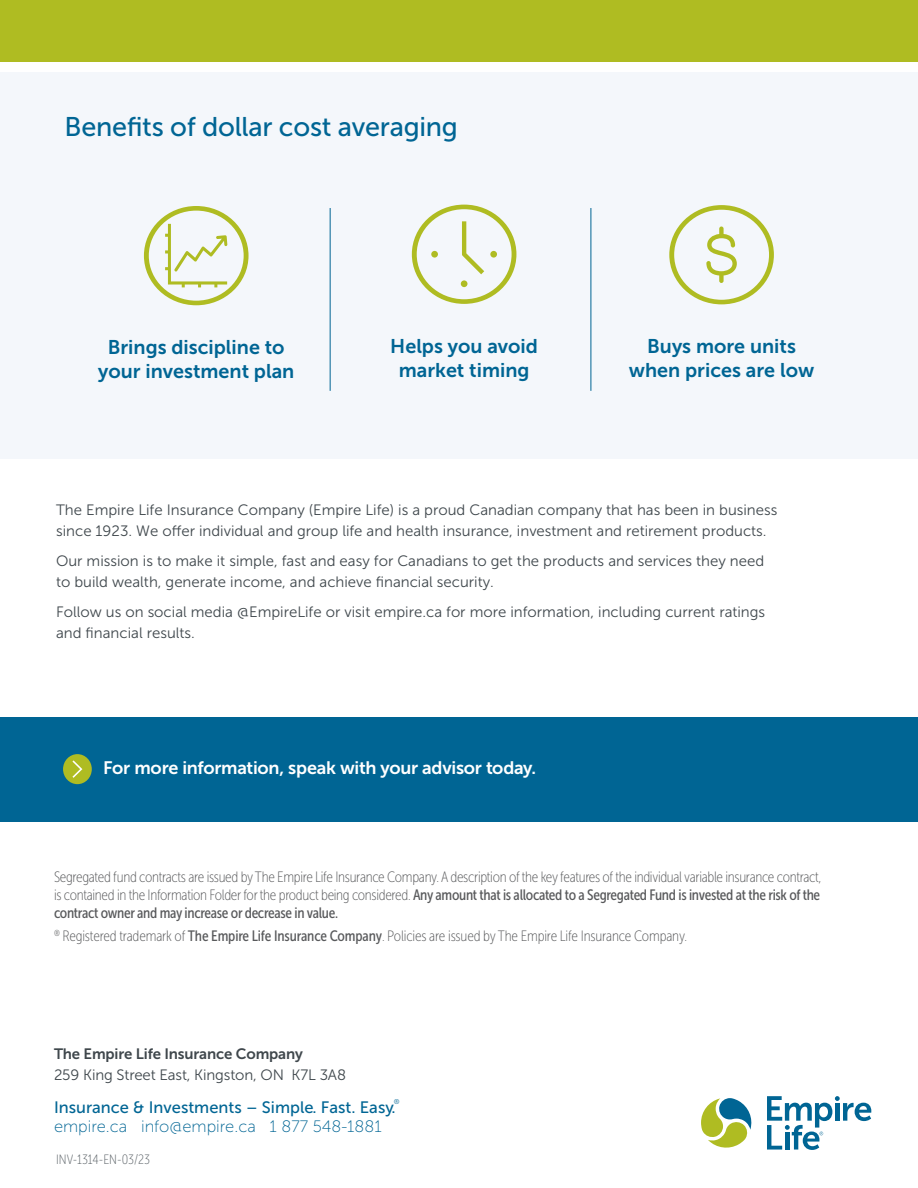
<style>
.page{position:relative;width:918px;height:1188px;background:#fff}
.page>*{position:absolute;margin:0;border:0;box-sizing:border-box;transform-origin:0 0}
.EL_Heading_2_-_16{font:27px "Museo Sans 500";letter-spacing:-.01em;color:#006594}
.EL_Heading_3_-_12_pt{font:19.8px/23.7px "Museo Sans 700";color:#006594;text-align:center}
.EL_Heading_7_-_11_pt{font:18px "Museo Sans 700";letter-spacing:-.015em;color:#fff}
.EL_Heading_7_-_11_pt-2{font:16.5px "Museo Sans 500";color:#006594}
.EL_Heading_7_-_11_pt-3{font:16.5px "Museo Sans 100";color:#006594}
.New_Brand_-_Body_Text_-_10_14pt{font:15px/21px "Museo Sans 300";color:#3f474c}
.EL_Footnote_Legal{font:15px/18px "Museo Sans Cond 100";letter-spacing:-.02em;color:#58595b;text-align:justify}
.EL_Footnote_Legal-2{font:15px "Museo Sans 300";letter-spacing:-.01em;color:#3f474c}
.EL_Footnote_Legal-3{font:15px "Museo Sans 700";letter-spacing:-.01em;color:#3f474c}
.Foot_Note_-_Museo_Condensed{font:13.5px "Museo Sans Cond 100";color:#5a6166}
.EL_Heading_7_-_11_pt-4{font:7.05px "Museo Sans 300";color:#006594}
.s1{font-family:"Museo Sans Cond 500"}
</style>
<div class="page">
<div style="left:0;top:73px;width:918px;height:386px;background:#eff4f9"></div>
<hr style="left:330px;top:208px;width:1px;height:183px;background:#006594">
<hr style="left:591px;top:208px;width:1px;height:183px;background:#006594">
<svg style="left:144px;top:206px;width:105px;height:99px"></svg>
<svg style="left:669px;top:205px;width:105px;height:99px"></svg>
<svg style="left:412px;top:205px;width:104px;height:99px"></svg>
<div style="left:0;top:0;width:918px;height:62px;background:#afbc22"></div>
<div style="left:0;top:717px;width:918px;height:104px;background:#006594"></div>
<div style="left:63px;top:754px;width:29px;height:30px;background:#afbc22;border-radius:50%"></div>
<svg style="left:72px;top:760px;width:10px;height:18px"></svg>
<svg style="left:701px;top:1098px;width:51px;height:50px"></svg>
<svg style="left:767px;top:1096px;width:104px;height:54px"></svg>
<h2 class="EL_Heading_2_-_16" style="left:64px;top:112px;width:395px">Benefits of dollar cost averaging</h2>
<h3 class="EL_Heading_3_-_12_pt" style="left:98px;top:336px;width:198px">Brings discipline to your investment plan</h3>
<h3 class="EL_Heading_3_-_12_pt" style="left:390px;top:334px;width:149px">Helps you avoid market timing</h3>
<h3 class="EL_Heading_3_-_12_pt" style="left:629px;top:335px;width:187px">Buys more units when prices are low</h3>
<p class="New_Brand_-_Body_Text_-_10_14pt" style="left:56px;top:499px;width:723px">The Empire Life Insurance Company (Empire Life) is a proud Canadian company that has been in business since 1923. We offer individual and group life and health insurance, investment and retirement products.</p>
<p class="New_Brand_-_Body_Text_-_10_14pt" style="left:56px;top:550px;width:710px">Our mission is to make it simple, fast and easy for Canadians to get the products and services they need to build wealth, generate income, and achieve financial security.</p>
<p class="New_Brand_-_Body_Text_-_10_14pt" style="left:56px;top:601px;width:711px">Follow us on social media @EmpireLife or visit empire.ca for more information, including current ratings and financial results.</p>
<p class="EL_Heading_7_-_11_pt" style="left:103px;top:758px;width:435px">For more information, speak with your advisor today.</p>
<p class="EL_Footnote_Legal" style="left:54px;top:868px;width:769px">Segregated fund contracts are issued by The Empire Life Insurance Company. A description of the key features of the individual variable insurance contract, is contained in the Information Folder for the product being considered. <span class="s1">Any amount that is allocated to a Segregated Fund is invested at the risk of the contract owner and may increase or decrease in value.</span></p>
<p class="EL_Footnote_Legal" style="left:54px;top:927px;width:635px"><sup>®</sup> Registered trademark of <span class="s1">The Empire Life Insurance Company</span>. Policies are issued by The Empire Life Insurance Company.</p>
<p class="EL_Footnote_Legal-3" style="left:54px;top:1045px;width:250px">The Empire Life Insurance Company</p>
<p class="EL_Footnote_Legal-2" style="left:54px;top:1067px;width:294px">259 King Street East, Kingston, ON K7L 3A8</p>
<p class="EL_Heading_7_-_11_pt-2" style="left:54px;top:1098px;width:343px">Insurance &amp; Investments – Simple. Fast. Easy.</p>
<p class="EL_Heading_7_-_11_pt-4" style="left:394px;top:1098px;width:7px">®</p>
<p class="EL_Heading_7_-_11_pt-3" style="left:54px;top:1118px;width:329px">empire.ca info@empire.ca 1 877 548-1881</p>
<p class="Foot_Note_-_Museo_Condensed" style="left:56px;top:1152px;width:96px">INV-1314-EN-03/23</p>
</div>
